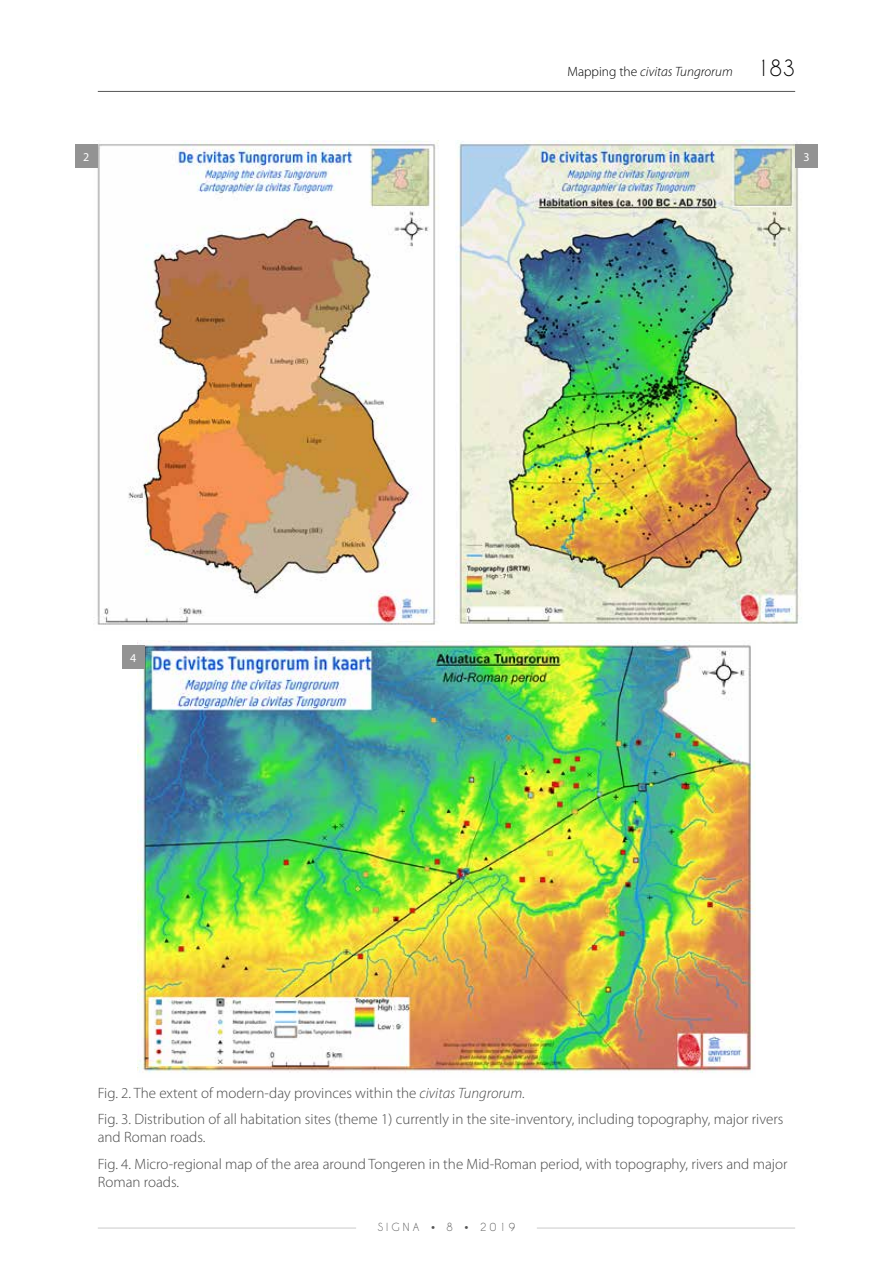
<style>
.page{position:relative;width:893px;height:1263px;background:#fff}
.page>*{position:absolute;margin:0;border:0;box-sizing:border-box;transform-origin:0 0}
.t1{font:300 15px/26.5px "Myriad Pro";color:#484848}
.t2{font:italic 300 13.5px "Myriad Pro";color:#000}
.t3{font:12px "Myriad Pro";color:#fff}
.t4{font:10.5px "Caviar Dreams";letter-spacing:.3em;color:#555}
.s1{font-style:normal}
.s2{font-family:"Caviar Dreams";font-weight:400;font-style:normal;font-size:21px}
.s3{font-style:italic}
.s4{font-family:"Adobe Garamond Pro"}
</style>
<div class="page">
<img style="left:93px;top:140px;width:346px;height:485px">
<img style="left:456px;top:140px;width:346px;height:484px">
<img style="left:138px;top:640px;width:617px;height:433px">
<div style="left:75px;top:145px;width:23px;height:23px;background:#939393"></div>
<div style="left:122px;top:645px;width:23px;height:24px;background:#939393"></div>
<div style="left:795px;top:145px;width:23px;height:23px;background:#939393"></div>
<hr style="left:98px;top:1228px;width:258px;height:1px;background:#cbcbcb">
<hr style="left:537px;top:1228px;width:258px;height:1px;background:#cbcbcb">
<hr style="left:98px;top:91px;width:697px;height:1px;background:#555">
<p class="t3" style="left:83px;top:149px;width:8px">2</p>
<p class="t2" style="left:567px;top:64px;width:229px"><span class="s1">Mapping the</span> civitas Tungrorum <span class="s2">183</span></p>
<p class="t3" style="left:804px;top:149px;width:8px">3</p>
<p class="t3" style="left:130px;top:650px;width:8px">4</p>
<p class="t1" style="left:98px;top:1079px;width:687px">Fig. 2. The extent of modern-day provinces within the <span class="s3">civitas Tungrorum.<br></span>Fig. 3. Distribution of all habitation sites (theme 1) currently in the site-inventory, including topography, major rivers</p>
<p class="t1" style="left:98px;top:1124px;width:691px">and Roman roads.<br>Fig. 4. Micro-regional map of the area around Tongeren in the Mid-Roman period, with topography, rivers and major</p>
<p class="t1" style="left:98px;top:1168px;width:83px">Roman roads.</p>
<p class="t4" style="left:378px;top:1221px;width:139px">SIGNA <span class="s4">•</span> 8 <span class="s4">•</span> 2019</p>
</div>
